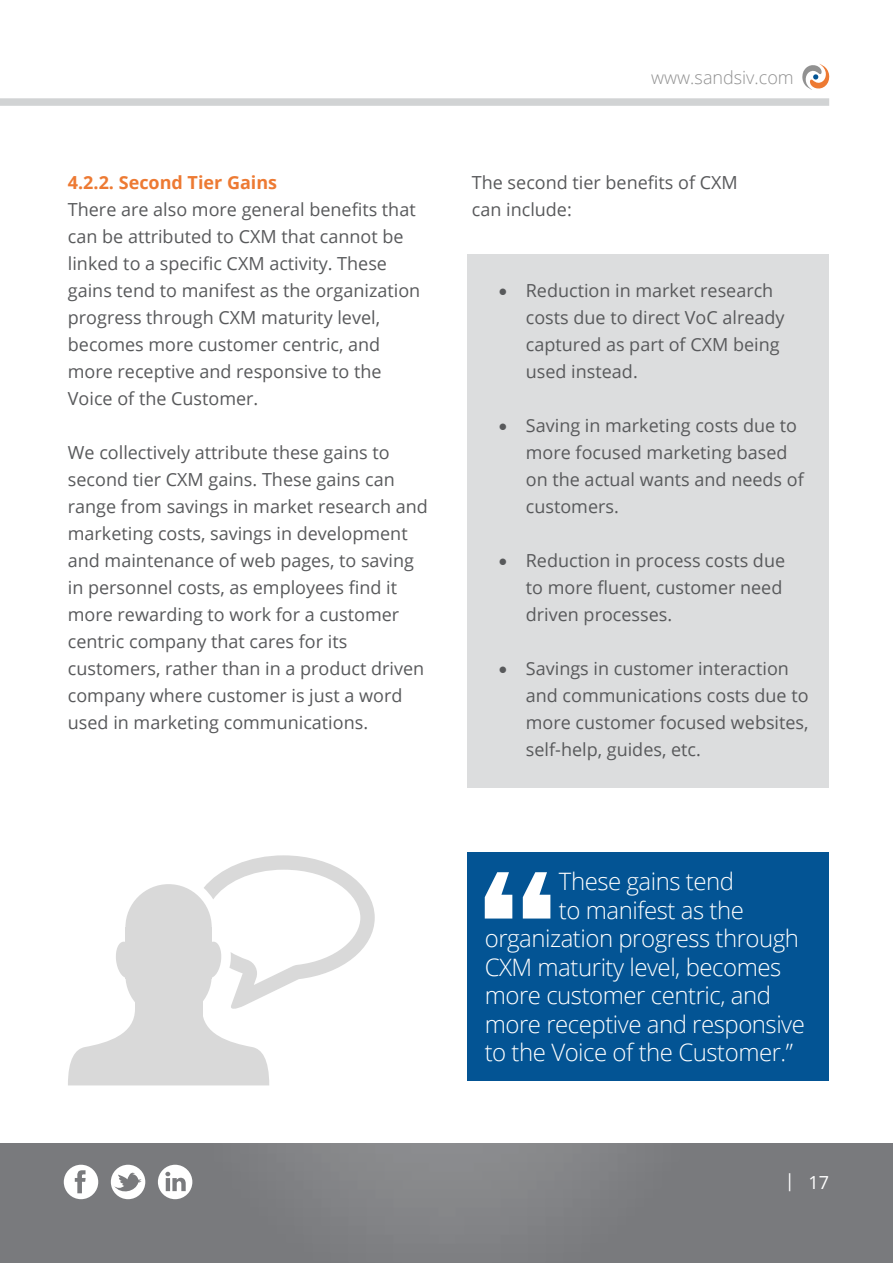
<style>
.page{position:relative;width:893px;height:1263px;background:#fff}
.page>*{position:absolute;margin:0;border:0;box-sizing:border-box;transform-origin:0 0}
.t1{font:300 24px "Open Sans";letter-spacing:-.02em;color:#fff}
.t2{font:18px/27px "Open Sans";color:#58595b}
.t3{font:700 18px "Open Sans";color:#ed7a33}
.t4{font:300 18px "Open Sans";color:#919191}
.t5{font:18px "Open Sans";color:#fff}
</style>
<div class="page">
<svg style="left:802px;top:63px;width:28px;height:27px"></svg>
<div style="left:0;top:98px;width:829px;height:8px;background:#d1d3d4"></div>
<div style="left:0;top:1143px;width:893px;height:120px;background:#797a7d"></div>
<svg style="left:192px;top:1143px;width:408px;height:83px;fill:#838487"></svg>
<svg style="left:64px;top:1165px;width:34px;height:34px"></svg>
<svg style="left:111px;top:1165px;width:34px;height:34px"></svg>
<svg style="left:158px;top:1165px;width:34px;height:34px"></svg>
<div style="left:468px;top:254px;width:361px;height:534px;background:#dcddde"></div>
<div style="left:468px;top:853px;width:361px;height:228px;background:#035494"></div>
<svg style="left:485px;top:872px;width:65px;height:46px"></svg>
<svg style="left:68px;top:855px;width:307px;height:230px"></svg>
<p class="t3" style="left:68px;top:170px;width:211px">4.2.2. Second Tier Gains</p>
<p class="t2" style="left:68px;top:196px;width:354px">There are also more general benefits that can be attributed to CXM that cannot be linked to a specific CXM activity. These gains tend to manifest as the organization progress through CXM maturity level, becomes more customer centric, and more receptive and responsive to the Voice of the Customer.</p>
<p class="t2" style="left:68px;top:439px;width:361px">We collectively attribute these gains to second tier CXM gains. These gains can range from savings in market research and marketing costs, savings in development and maintenance of web pages, to saving in personnel costs, as employees find it more rewarding to work for a customer centric company that cares for its customers, rather than in a product driven company where customer is just a word used in marketing communications.</p>
<p class="t4" style="left:651px;top:65px;width:144px">www.sandsiv.com</p>
<p class="t2" style="left:472px;top:169px;width:267px">The second tier benefits of CXM can include:</p>
<p class="t2" style="left:526px;top:277px;width:260px;text-indent:-27px">• Reduction in market research costs due to direct VoC already captured as part of CXM being used instead.</p>
<p class="t2" style="left:526px;top:412px;width:279px;text-indent:-27px">• Saving in marketing costs due to more focused marketing based on the actual wants and needs of customers.</p>
<p class="t2" style="left:526px;top:547px;width:261px;text-indent:-27px">• Reduction in process costs due to more fluent, customer need driven processes.</p>
<p class="t2" style="left:526px;top:655px;width:284px;text-indent:-27px">• Savings in customer interaction and communications costs due to more customer focused websites, self-help, guides, etc.</p>
<h1 class="t1" style="left:559px;top:865px;width:177px">These gains tend</h1>
<h1 class="t1" style="left:559px;top:894px;width:187px">to manifest as the</h1>
<h1 class="t1" style="left:485px;top:922px;width:316px">organization progress through</h1>
<h1 class="t1" style="left:485px;top:951px;width:298px">CXM maturity level, becomes</h1>
<h1 class="t1" style="left:485px;top:979px;width:288px">more customer centric, and</h1>
<h1 class="t1" style="left:485px;top:1008px;width:322px">more receptive and responsive</h1>
<h1 class="t1" style="left:485px;top:1036px;width:310px">to the Voice of the Customer.”</h1>
<p class="t5" style="left:785px;top:1170px;width:46px">| 17</p>
</div>
